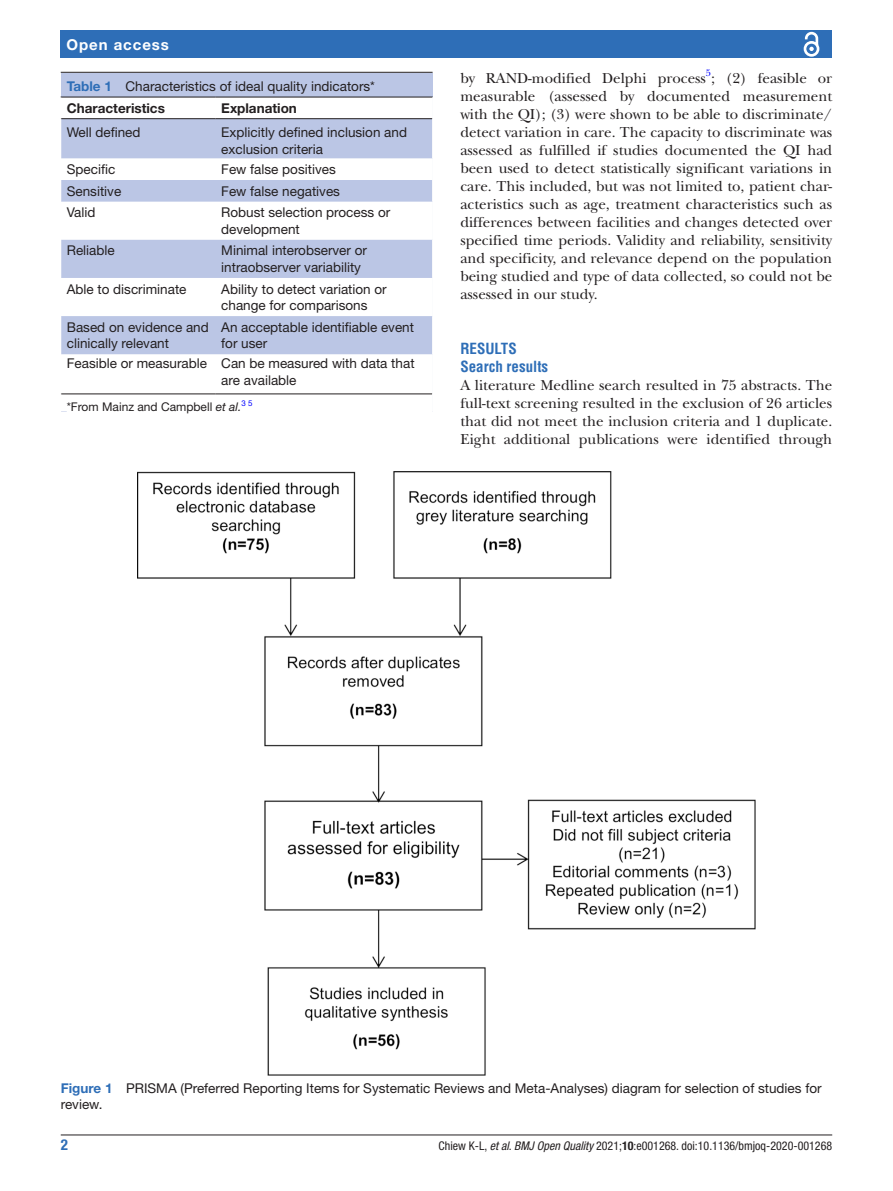
<style>
.page{position:relative;width:893px;height:1191px;background:#fff}
.page>*{position:absolute;margin:0;border:0;box-sizing:border-box;transform-origin:0 0}
.t1{font:15px/18px "New Baskerville";color:#231f20;text-align:justify}
.t2{font:700 condensed 15px/18px "Helvetica LT Std";color:#2e6eb7}
.t3{font:700 15px "Helvetica Neue LT Std";letter-spacing:.065em;color:#fff}
.t4{font:700 condensed 15px "Helvetica Neue LT Std";color:#2e6eb7}
.t5{font:13.5px/16.5px "Helvetica Neue LT Std";color:#231f20}
.t6{font:700 13.5px "Helvetica Neue LT Std";color:#231f20}
.t7{font:condensed 12px "Helvetica Neue LT Std";color:#231f20}
.t8{font:12px "Helvetica Neue LT Std";color:#231f20}
.t9{font:9.9px "New Baskerville";color:#00f}
.s1{font-weight:700;color:#2e6eb7}
.s2{font-weight:700}
.s3{font-style:italic}
</style>
<div class="page">
<hr style="left:61px;top:1134px;width:771px;height:1px;background:#231f20">
<div style="left:61px;top:31px;width:771px;height:27px;background:#2e6eb7"></div>
<svg style="left:803px;top:31px;width:17px;height:26px"></svg>
<div style="left:61px;top:73px;width:372px;height:338px;background:#bbc6e5"></div>
<hr style="left:61px;top:72px;width:372px;height:1px;background:#231f20">
<svg style="left:61px;top:98px;width:371px;height:313px;fill:#fff"></svg>
<hr style="left:61px;top:97px;width:154px;height:1px;background:#231f20">
<hr style="left:61px;top:118px;width:154px;height:1px;background:#231f20">
<hr style="left:215px;top:97px;width:218px;height:1px;background:#231f20">
<hr style="left:215px;top:118px;width:217px;height:1px;background:#231f20">
<hr style="left:61px;top:393px;width:154px;height:1px;background:#231f20">
<hr style="left:215px;top:393px;width:217px;height:1px;background:#231f20">
<svg style="left:432px;top:97px;width:1px;height:22px"></svg>
<hr style="left:432px;top:119px;width:1px;height:39px;background:#fff">
<svg style="left:432px;top:158px;width:1px;height:44px"></svg>
<hr style="left:432px;top:202px;width:1px;height:38px;background:#fff">
<hr style="left:432px;top:240px;width:1px;height:38px;background:#fff">
<hr style="left:432px;top:278px;width:1px;height:38px;background:#fff">
<hr style="left:432px;top:316px;width:1px;height:38px;background:#fff">
<hr style="left:432px;top:354px;width:1px;height:40px;background:#fff">
<svg style="left:432px;top:394px;width:1px;height:17px"></svg>
<img style="left:138px;top:471px;width:617px;height:604px">
<p class="t3" style="left:66px;top:35px;width:104px">Open access</p>
<p class="t5" style="left:67px;top:75px;width:310px;line-height:22px"><span class="s1">Table 1</span> Characteristics of ideal quality indicators*<br><span class="s2">Characteristics</span></p>
<p class="t6" style="left:221px;top:99px;width:77px">Explanation</p>
<p class="t5" style="left:67px;top:124px;width:75px">Well defined</p>
<p class="t5" style="left:221px;top:124px;width:187px">Explicitly defined inclusion and exclusion criteria</p>
<p class="t5" style="left:67px;top:161px;width:50px">Specific</p>
<p class="t5" style="left:221px;top:161px;width:116px">Few false positives</p>
<p class="t5" style="left:67px;top:182px;width:56px">Sensitive</p>
<p class="t5" style="left:221px;top:182px;width:120px">Few false negatives</p>
<p class="t5" style="left:67px;top:204px;width:30px">Valid</p>
<p class="t5" style="left:221px;top:204px;width:171px">Robust selection process or development</p>
<p class="t5" style="left:67px;top:242px;width:49px">Reliable</p>
<p class="t5" style="left:221px;top:242px;width:147px">Minimal interobserver or intraobserver variability</p>
<p class="t5" style="left:67px;top:280px;width:121px">Able to discriminate</p>
<p class="t5" style="left:221px;top:280px;width:167px">Ability to detect variation or change for comparisons</p>
<p class="t5" style="left:67px;top:318px;width:144px">Based on evidence and clinically relevant</p>
<p class="t5" style="left:221px;top:318px;width:194px">An acceptable identifiable event for user</p>
<p class="t5" style="left:221px;top:355px;width:195px;text-indent:-154px">Feasible or measurable Can be measured with data that are available</p>
<p class="t8" style="left:67px;top:400px;width:187px">*From Mainz and Campbell <span class="s3">et al.</span><sup>3</sup> <sup>5</sup></p>
<p class="t9" style="left:706px;top:67px;width:7px">5</p>
<p class="t1" style="left:460px;top:87px;width:373px">measurable (assessed by documented measurement with the QI); (3) were shown to be able to discriminate/ detect variation in care. The capacity to discriminate was assessed as fulfilled if studies documented the QI had been used to detect statistically significant variations in care. This included, but was not limited to, patient char&shy;acteristics such as age, treatment characteristics such as differences between facilities and changes detected over specified time periods. Validity and reliability, sensitivity and specificity, and relevance depend on the population being studied and type of data collected, so could not be assessed in our study.</p>
<p class="t2" style="left:460px;top:339px;width:89px">RESULTS<br>Search results</p>
<p class="t1" style="left:460px;top:376px;width:373px">A literature Medline search resulted in 75 abstracts. The full-text screening resulted in the exclusion of 26 articles that did not meet the inclusion criteria and 1 duplicate.<br>Eight additional publications were identified through</p>
<p class="t1" style="left:460px;top:69px;width:373px">by RAND-modified Delphi process ; (2) feasible or</p>
<p class="t5" style="left:61px;top:1080px;width:762px"><span class="s1">Figure 1</span> PRISMA (Preferred Reporting Items for Systematic Reviews and Meta-Analyses) diagram for selection of studies for review.</p>
<p class="t4" style="left:61px;top:1135px;width:9px">2</p>
<p class="t7" style="left:439px;top:1138px;width:395px">Chiew K-L, <span class="s3">et al</span>. <span class="s3">BMJ Open Quality</span> 2021;<span class="s2">10</span>:e001268. doi:10.1136/bmjoq-2020-001268</p>
</div>
